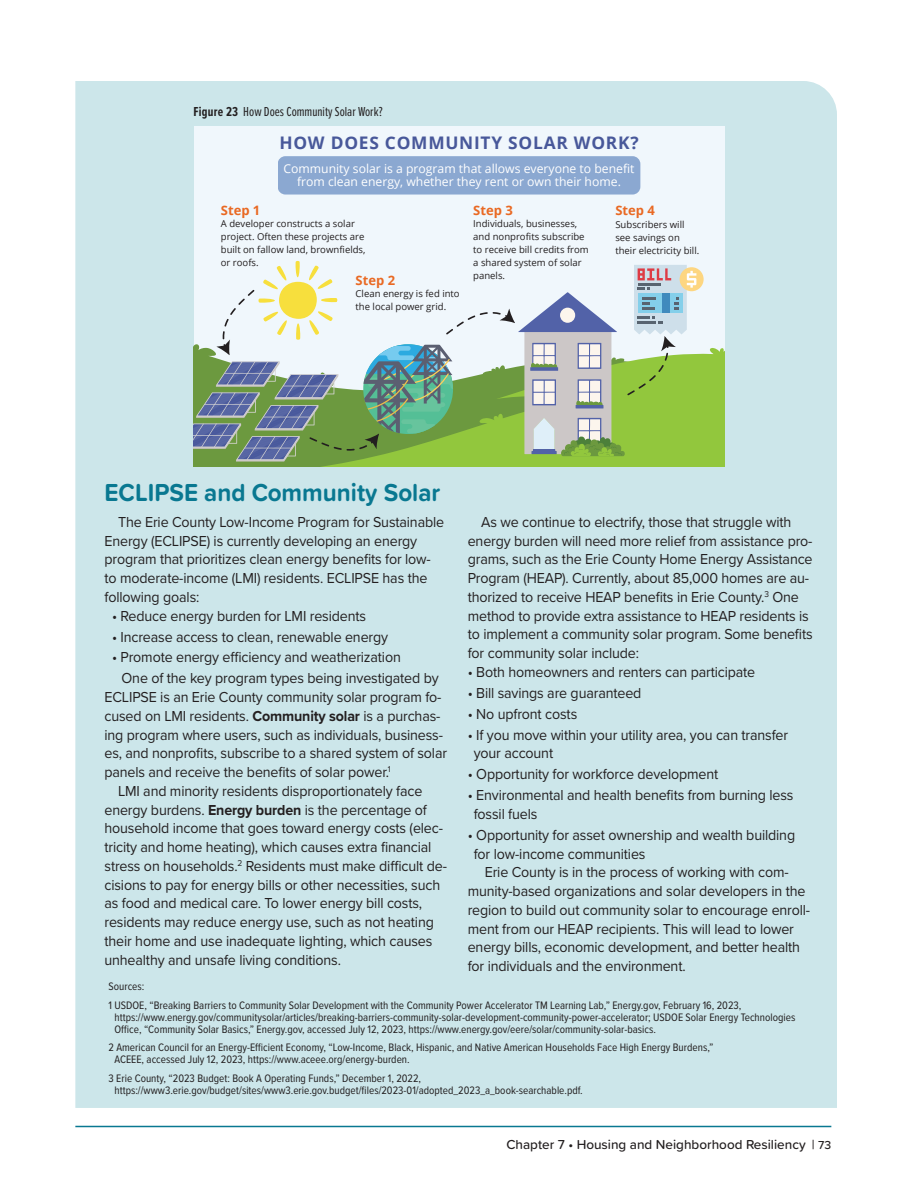
<style>
.page{position:relative;width:918px;height:1188px;background:#fff}
.page>*{position:absolute;margin:0;border:0;box-sizing:border-box;transform-origin:0 0}
.t1{font:700 25.5px "Proxima Soft";color:#097891;scale:.95 1}
.t2{font:700 17.4px "Open Sans";letter-spacing:.045em;color:#48589a}
.t3{font:15px/18.8px "Proxima Nova";letter-spacing:-.01em;color:#231f20;scale:.95 1}
.t4{font:500 13.5px "Proxima Soft";color:#231f20}
.t5{font:13.5px "Proxima Nova Ex Cn";color:#231f20}
.t6{font:700 13.05px "Open Sans";color:#e96923}
.t7{font:12.15px/13.6px "Open Sans";color:#fff;text-align:center}
.t8{font:11.25px/12px "Proxima Nova Cond";color:#231f20}
.t9{font:9.6px/13px "Open Sans";color:#231f20}
.s1{font-weight:700}
.s2{font-size:12px}
</style>
<div class="page">
<hr style="left:75px;top:1126px;width:756px;height:1px;background:#097891">
<div style="left:75px;top:81px;width:762px;height:1027px;background:#cce6ea"></div>
<div style="left:194px;top:126px;width:530px;height:341px;background:#f0f7fc"></div>
<svg style="left:194px;top:384px;width:530px;height:83px;background:#8cc03d"></svg>
<svg style="left:680px;top:267px;width:24px;height:24px"></svg>
<svg style="left:194px;top:261px;width:502px;height:201px"></svg>
<div style="left:278px;top:156px;width:362px;height:38px;background:#8ba8d1"></div>
<p class="t5" style="left:194px;top:102px;width:191px"><span class="s1">Figure 23</span> How Does Community Solar Work?</p>
<p class="t2" style="left:279px;top:130px;width:361px">HOW DOES COMMUNITY SOLAR WORK?</p>
<p class="t7" style="left:283px;top:161px;width:353px">Community solar is a program that allows everyone to benefit from clean energy, whether they rent or own their home.</p>
<p class="t6" style="left:221px;top:201px;width:41px">Step 1</p>
<p class="t9" style="left:221px;top:217px;width:146px">A developer constructs a solar project. Often these projects are built on fallow land, brownfields, or roofs.</p>
<p class="t6" style="left:356px;top:271px;width:41px">Step 2</p>
<p class="t9" style="left:356px;top:287px;width:106px">Clean energy is fed into the local power grid.</p>
<p class="t6" style="left:473px;top:201px;width:41px">Step 3</p>
<p class="t6" style="left:615px;top:201px;width:41px">Step 4</p>
<p class="t9" style="left:473px;top:217px;width:117px">Individuals, businesses, and nonprofits subscribe to receive bill credits from a shared system of solar panels.</p>
<p class="t9" style="left:615px;top:217px;width:85px">Subscribers will see savings on their electricity bill.</p>
<h1 class="t1" style="left:105px;top:474px;width:355px">ECLIPSE and Community Solar</h1>
<p class="t3" style="left:105px;top:512px;width:359px;text-indent:13px">The Erie County Low-Income Program for Sustainable Energy (ECLIPSE) is currently developing an energy program that prioritizes clean energy benefits for low&shy;to moderate-income (LMI) residents. ECLIPSE has the following goals:</p>
<p class="t3" style="left:112px;top:606px;width:269px">• Reduce energy burden for LMI residents</p>
<p class="t3" style="left:112px;top:627px;width:292px">• Increase access to clean, renewable energy</p>
<p class="t3" style="left:122px;top:646px;width:335px;line-height:20.9px;text-indent:-10px">• Promote energy efficiency and weatherization<br>One of the key program types being investigated by</p>
<p class="t3" style="left:105px;top:687px;width:356px">ECLIPSE is an Erie County community solar program fo-</p>
<p class="t3" style="left:105px;top:706px;width:355px">cused on LMI residents. <span class="s1">Community solar</span> is a purchas-</p>
<p class="t3" style="left:105px;top:725px;width:358px">ing program where users, such as individuals, business-</p>
<p class="t3" style="left:105px;top:743px;width:362px">es, and nonprofits, subscribe to a shared system of solar</p>
<p class="t3" style="left:105px;top:762px;width:303px">panels and receive the benefits of solar power.<sup>1</sup></p>
<p class="t3" style="left:118px;top:781px;width:322px">LMI and minority residents disproportionately face</p>
<p class="t3" style="left:105px;top:800px;width:341px">energy burdens. <span class="s1">Energy burden</span> is the percentage of</p>
<p class="t3" style="left:105px;top:818px;width:358px">household income that goes toward energy costs (elec-</p>
<p class="t3" style="left:105px;top:837px;width:346px">tricity and home heating), which causes extra financial</p>
<p class="t3" style="left:105px;top:856px;width:362px">stress on households.<sup>2</sup> Residents must make difficult de-</p>
<p class="t3" style="left:105px;top:875px;width:355px">cisions to pay for energy bills or other necessities, such</p>
<p class="t3" style="left:105px;top:893px;width:336px">as food and medical care. To lower energy bill costs,</p>
<p class="t3" style="left:105px;top:912px;width:348px">residents may reduce energy use, such as not heating</p>
<p class="t3" style="left:105px;top:931px;width:347px">their home and use inadequate lighting, which causes</p>
<p class="t3" style="left:105px;top:950px;width:250px">unhealthy and unsafe living conditions.</p>
<p class="t3" style="left:468px;top:512px;width:365px;text-indent:13px">As we continue to electrify, those that struggle with energy burden will need more relief from assistance pro&shy;grams, such as the Erie County Home Energy Assistance Program (HEAP). Currently, about 85,000 homes are au&shy;thorized to receive HEAP benefits in Erie County.<sup>3</sup> One method to provide extra assistance to HEAP residents is to implement a community solar program. Some benefits for community solar include:</p>
<p class="t3" style="left:468px;top:662px;width:304px">• Both homeowners and renters can participate</p>
<p class="t3" style="left:468px;top:683px;width:184px">• Bill savings are guaranteed</p>
<p class="t3" style="left:468px;top:704px;width:117px">• No upfront costs</p>
<p class="t3" style="left:474px;top:725px;width:333px;text-indent:-6px">• If you move within your utility area, you can transfer your account</p>
<p class="t3" style="left:468px;top:764px;width:265px">• Opportunity for workforce development</p>
<p class="t3" style="left:474px;top:785px;width:338px;text-indent:-6px">• Environmental and health benefits from burning less fossil fuels</p>
<p class="t3" style="left:474px;top:825px;width:340px;text-indent:-6px">• Opportunity for asset ownership and wealth building for low-income communities</p>
<p class="t3" style="left:468px;top:862px;width:362px;text-indent:17px">Erie County is in the process of working with com&shy;munity-based organizations and solar developers in the region to build out community solar to encourage enroll&shy;ment from our HEAP recipients. This will lead to lower energy bills, economic development, and better health for individuals and the environment.</p>
<p class="t8" style="left:109px;top:976px;width:634px;line-height:18.8px">Sources:<br>1 USDOE, “Breaking Barriers to Community Solar Development with the Community Power Accelerator TM Learning Lab,” Energy.gov, February 16, 2023,</p>
<p class="t8" style="left:115px;top:1010px;width:682px">https://www.energy.gov/communitysolar/articles/breaking-barriers-community-solar-development-community-power-accelerator; USDOE Solar Energy Technologies<br>Office, “Community Solar Basics,” Energy.gov, accessed July 12, 2023, https://www.energy.gov/eere/solar/community-solar-basics.</p>
<p class="t8" style="left:115px;top:1041px;width:600px;text-indent:-6px">2 American Council for an Energy-Efficient Economy, “Low-Income, Black, Hispanic, and Native American Households Face High Energy Burdens,”<br>ACEEE, accessed July 12, 2023, https://www.aceee.org/energy-burden.</p>
<p class="t8" style="left:115px;top:1072px;width:470px;text-indent:-6px">3 Erie County, “2023 Budget: Book A Operating Funds,” December 1, 2022, https://www3.erie.gov/budget/sites/www3.erie.gov.budget/files/2023-01/adopted_2023_a_book-searchable.pdf.</p>
<p class="t4" style="left:507px;top:1134px;width:326px">Chapter 7 • Housing and Neighborhood Resiliency | <span class="s2">73</span></p>
</div>
